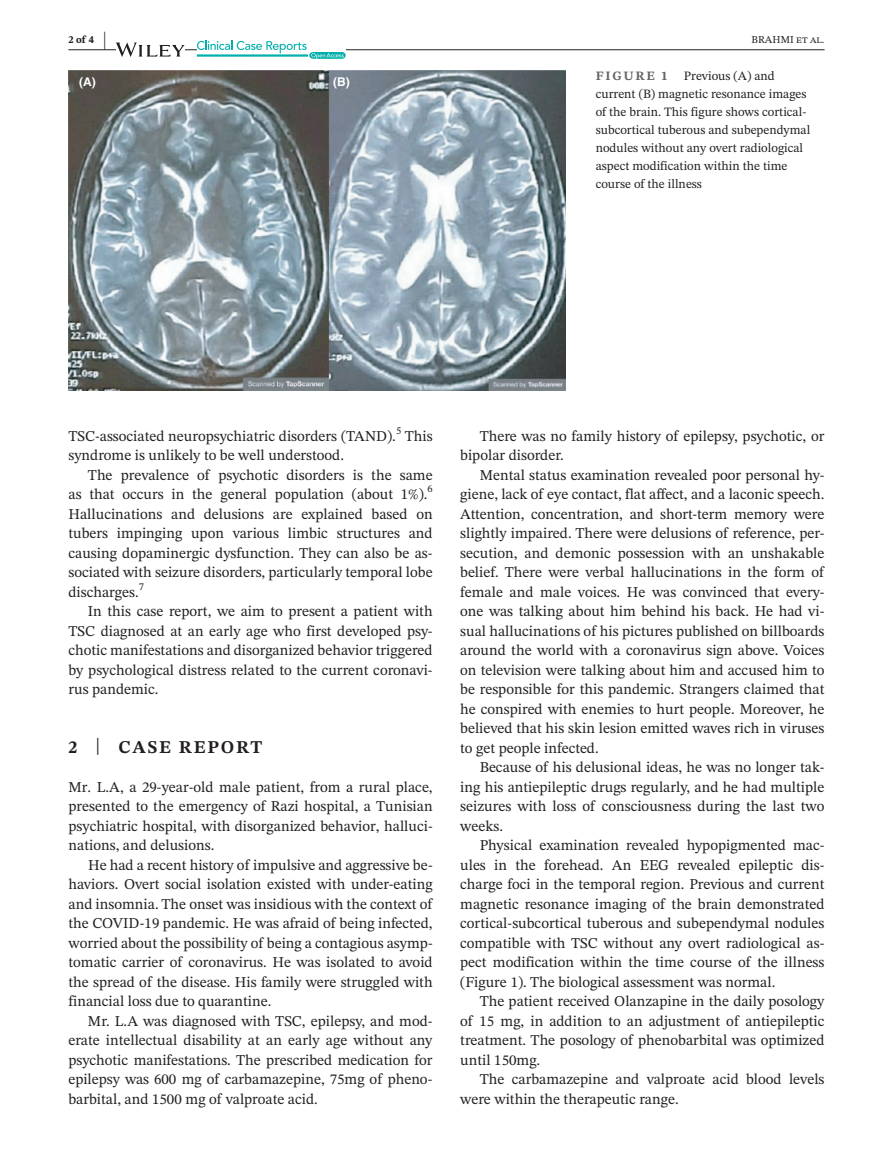
<style>
.page{position:relative;width:893px;height:1174px;background:#fff}
.page>*{position:absolute;margin:0;border:0;box-sizing:border-box;transform-origin:0 0}
.t1{font:700 18px "STIX Two Text";letter-spacing:.1em;color:#231f20}
.t2{font:15px/19.5px "STIX Two Text";color:#231f20;text-align:justify}
.t3{font:12.75px/18px "STIX Two Text";color:#231f20}
.t4{font:700 12.75px "STIX Two Text";letter-spacing:.14em;color:#636366}
.t5{font:700 12px "Helvetica";color:#fff}
.t6{font:10.5px "STIX Two Text";color:#231f20}
.t7{font:700 10.5px "STIX Two Text";color:#231f20}
.s1{font-size:21px}
.s2{font-weight:400;font-size:23.7px}
</style>
<div class="page">
<hr style="left:68px;top:49px;width:756px;height:1px;background:#231f20">
<svg style="left:116px;top:43px;width:69px;height:14px"></svg>
<svg style="left:197px;top:41px;width:149px;height:18px"></svg>
<img style="left:68px;top:70px;width:498px;height:320px">
<p class="t7" style="left:68px;top:32px;width:39px">2 of 4 <span class="s1">|</span></p>
<p class="t6" style="left:752px;top:32px;width:74px">BRAHMI et al.</p>
<p class="t5" style="left:79px;top:75px;width:18px">(A)</p>
<p class="t5" style="left:333px;top:75px;width:18px">(B)</p>
<p class="t3" style="left:596px;top:66px;width:216px;text-indent:88px">Previous (A) and current (B) magnetic resonance images of the brain. This figure shows cortical&shy;subcortical tuberous and subependymal nodules without any overt radiological aspect modification within the time course of the illness</p>
<p class="t4" style="left:596px;top:66px;width:73px">FIGURE 1</p>
<p class="t2" style="left:68px;top:426px;width:329px">TSC-associated neuropsychiatric disorders (TAND).</p>
<p class="t6" style="left:396px;top:423px;width:7px">5</p>
<p class="t2" style="left:405px;top:426px;width:29px">This</p>
<p class="t2" style="left:68px;top:445px;width:277px">syndrome is unlikely to be well understood.</p>
<p class="t2" style="left:88px;top:465px;width:346px">The prevalence of psychotic disorders is the same</p>
<p class="t2" style="left:68px;top:484px;width:361px">as that occurs in the general population (about 1%).</p>
<p class="t6" style="left:427px;top:481px;width:7px">6</p>
<p class="t2" style="left:68px;top:504px;width:366px">Hallucinations and delusions are explained based on tubers impinging upon various limbic structures and causing dopaminergic dysfunction. They can also be as&shy;sociated with seizure disorders, particularly temporal lobe discharges.</p>
<p class="t6" style="left:139px;top:579px;width:7px">7</p>
<p class="t2" style="left:68px;top:601px;width:366px;text-indent:20px">In this case report, we aim to present a patient with TSC diagnosed at an early age who first developed psy&shy;chotic manifestations and disorganized behavior triggered by psychological distress related to the current coronavi&shy;rus pandemic.</p>
<p class="t1" style="left:68px;top:734px;width:195px">2 <span class="s2">|</span> CASE REPORT</p>
<p class="t2" style="left:68px;top:777px;width:366px">Mr. L.A, a 29-year-old male patient, from a rural place, presented to the emergency of Razi hospital, a Tunisian psychiatric hospital, with disorganized behavior, halluci&shy;nations, and delusions.</p>
<p class="t2" style="left:68px;top:855px;width:366px;text-indent:20px">He had a recent history of impulsive and aggressive be&shy;haviors. Overt social isolation existed with under-eating and insomnia. The onset was insidious with the context of the COVID-19 pandemic. He was afraid of being infected, worried about the possibility of being a contagious asymp&shy;tomatic carrier of coronavirus. He was isolated to avoid the spread of the disease. His family were struggled with financial loss due to quarantine.</p>
<p class="t2" style="left:68px;top:1011px;width:366px;text-indent:20px">Mr. L.A was diagnosed with TSC, epilepsy, and mod&shy;erate intellectual disability at an early age without any psychotic manifestations. The prescribed medication for epilepsy was 600 mg of carbamazepine, 75mg of pheno&shy;barbital, and 1500 mg of valproate acid.</p>
<p class="t2" style="left:460px;top:426px;width:366px;text-indent:19px">There was no family history of epilepsy, psychotic, or bipolar disorder.</p>
<p class="t2" style="left:460px;top:465px;width:366px;text-indent:20px">Mental status examination revealed poor personal hy&shy;giene, lack of eye contact, flat affect, and a laconic speech.<br>Attention, concentration, and short-term memory were slightly impaired. There were delusions of reference, per&shy;secution, and demonic possession with an unshakable belief. There were verbal hallucinations in the form of female and male voices. He was convinced that every&shy;one was talking about him behind his back. He had vi&shy;sual hallucinations of his pictures published on billboards around the world with a coronavirus sign above. Voices on television were talking about him and accused him to be responsible for this pandemic. Strangers claimed that he conspired with enemies to hurt people. Moreover, he believed that his skin lesion emitted waves rich in viruses to get people infected.</p>
<p class="t2" style="left:460px;top:757px;width:366px;text-indent:20px">Because of his delusional ideas, he was no longer tak&shy;ing his antiepileptic drugs regularly, and he had multiple seizures with loss of consciousness during the last two weeks.</p>
<p class="t2" style="left:460px;top:835px;width:366px;text-indent:20px">Physical examination revealed hypopigmented mac&shy;ules in the forehead. An EEG revealed epileptic dis&shy;charge foci in the temporal region. Previous and current magnetic resonance imaging of the brain demonstrated cortical-subcortical tuberous and subependymal nodules compatible with TSC without any overt radiological as&shy;pect modification within the time course of the illness (Figure 1). The biological assessment was normal.</p>
<p class="t2" style="left:460px;top:991px;width:366px;text-indent:20px">The patient received Olanzapine in the daily posology of 15 mg, in addition to an adjustment of antiepileptic treatment. The posology of phenobarbital was optimized until 150mg.</p>
<p class="t2" style="left:460px;top:1069px;width:366px;text-indent:20px">The carbamazepine and valproate acid blood levels were within the therapeutic range.</p>
</div>
